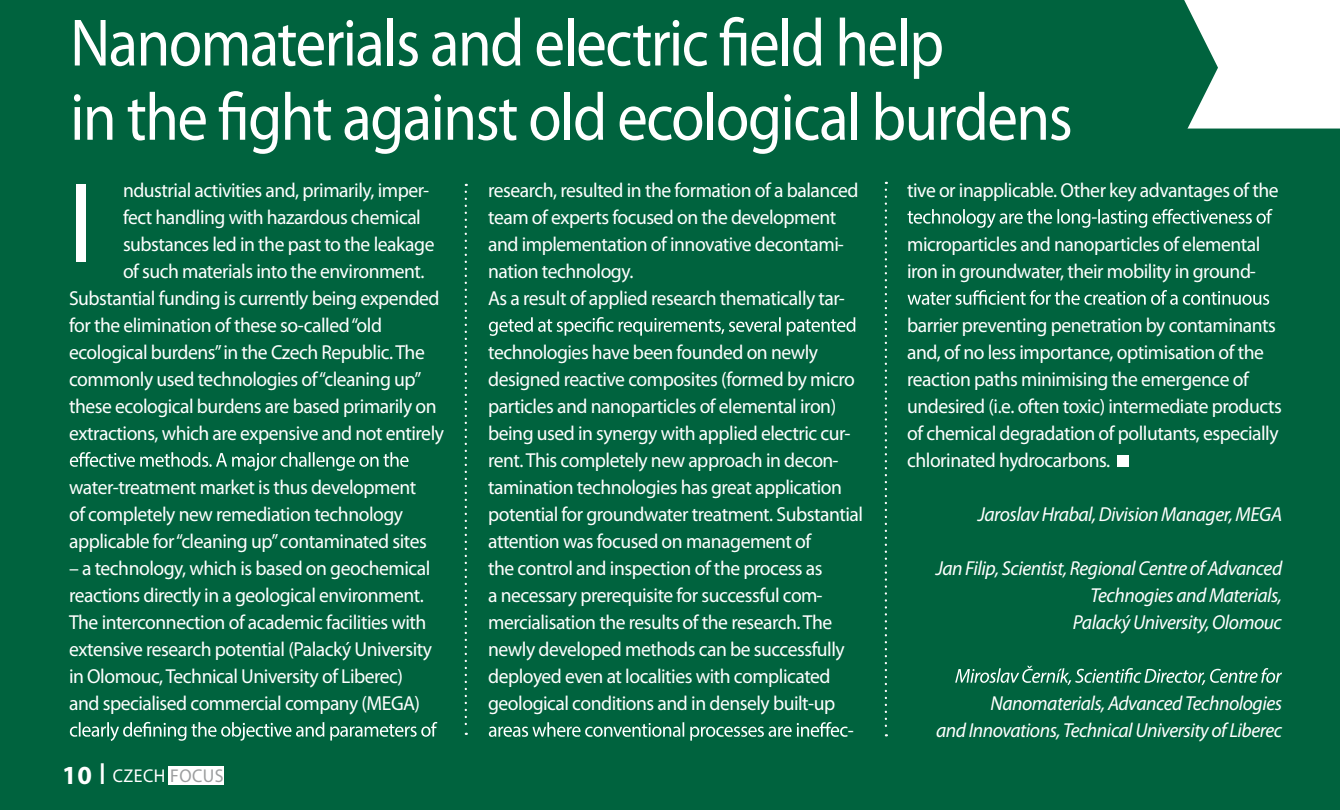
<style>
.page{position:relative;width:1340px;height:810px;background:#fff}
.page>*{position:absolute;margin:0;border:0;box-sizing:border-box;transform-origin:0 0}
.t1{font:900 115.2px "Myriad Pro";color:#fff;scale:.89 1}
.t2{font:900 67.5px/74.2px "Myriad Pro";letter-spacing:-.025em;color:#fff;scale:.9 1}
.t3{font:20.25px/27px "Myriad Pro";letter-spacing:-.025em;color:#fff}
.t4{font:italic 20.25px/27px "Myriad Pro";letter-spacing:-.025em;color:#fff;text-align:right}
.t5{font:18.45px "Myriad Pro";letter-spacing:.025em;color:#fff;scale:.96 1}
.s1{font-weight:700;font-size:26.32px}
.s2{font-size:30.82px}
.s3{font-weight:300;color:#9c9e9f}
</style>
<div class="page">
<div style="left:0;top:128px;width:1339px;height:682px;background:#00633e"></div>
<svg style="left:70px;top:452px;width:338px;height:19px;background:#368467"></svg>
<svg style="left:70px;top:722px;width:367px;height:19px;background:#388568"></svg>
<svg style="left:907px;top:209px;width:365px;height:19px;background:#378568"></svg>
<svg style="left:907px;top:290px;width:362px;height:15px;background:#438b70"></svg>
<div style="left:1117px;top:455px;width:12px;height:12px;background:#fff"></div>
<svg style="left:955px;top:666px;width:326px;height:19px;background:#368366"></svg>
<svg style="left:489px;top:317px;width:366px;height:19px;background:#378568"></svg>
<svg style="left:489px;top:722px;width:358px;height:19px;background:#358366"></svg>
<svg style="left:464px;top:192px;width:3px;height:543px;background:#308062"></svg>
<svg style="left:884px;top:190px;width:3px;height:546px;background:#308062"></svg>
<svg style="left:1154px;top:0;width:63px;height:135px"></svg>
<div style="left:169px;top:766px;width:55px;height:18px;background:#fff"></div>
<div style="left:0;top:0;width:1154px;height:167px;background:#00633e"></div>
<h2 class="t2" style="left:70px;top:5px;width:1115px">Nanomaterials and electric field help<br>in the fight against old ecological burdens</h2>
<p class="t3" style="left:123px;top:176px;width:307px">ndustrial activities and, primarily, imper-</p>
<p class="t3" style="left:123px;top:203px;width:299px">fect handling with hazardous chemical</p>
<p class="t3" style="left:123px;top:230px;width:313px">substances led in the past to the leakage</p>
<p class="t3" style="left:123px;top:257px;width:303px">of such materials into the environment.</p>
<p class="t3" style="left:69px;top:284px;width:372px">Substantial funding is currently being expended</p>
<p class="t3" style="left:69px;top:311px;width:314px">for the elimination of these so-called“old</p>
<p class="t3" style="left:69px;top:338px;width:357px">ecological burdens”in the Czech Republic.The</p>
<p class="t3" style="left:69px;top:365px;width:354px">commonly used technologies of“cleaning up”</p>
<p class="t3" style="left:69px;top:392px;width:369px">these ecological burdens are based primarily on</p>
<p class="t3" style="left:69px;top:419px;width:376px">extractions, which are expensive and not entirely</p>
<p class="t3" style="left:69px;top:473px;width:359px">water-treatment market is thus development of completely new remediation technology applicable for“cleaning up”contaminated sites</p>
<p class="t3" style="left:69px;top:554px;width:364px">– a technology, which is based on geochemical reactions directly in a geological environment.<br>The interconnection of academic facilities with extensive research potential (Palacký University in Olomouc,Technical University of Liberec) and specialised commercial company (MEGA)</p>
<h1 class="t1" style="left:69px;top:152px;width:29px">I</h1>
<p class="t5" style="left:62px;top:764px;width:169px"><span class="s1">10</span> <span class="s2">I</span> CZECH <span class="s3">FOCUS</span></p>
<p class="t3" style="left:488px;top:176px;width:372px">research, resulted in the formation of a balanced team of experts focused on the development and implementation of innovative decontami&shy;nation technology.<br>As a result of applied research thematically tar-</p>
<p class="t3" style="left:488px;top:338px;width:331px">technologies have been founded on newly</p>
<p class="t3" style="left:488px;top:365px;width:368px">designed reactive composites (formed by micro</p>
<p class="t3" style="left:488px;top:392px;width:349px">particles and nanoparticles of elemental iron)</p>
<p class="t3" style="left:488px;top:419px;width:364px">being used in synergy with applied electric cur-</p>
<p class="t3" style="left:488px;top:446px;width:352px">rent.This completely new approach in decon-</p>
<p class="t3" style="left:488px;top:473px;width:355px">tamination technologies has great application</p>
<p class="t3" style="left:488px;top:500px;width:376px">potential for groundwater treatment. Substantial</p>
<p class="t3" style="left:488px;top:527px;width:325px">attention was focused on management of</p>
<p class="t3" style="left:488px;top:554px;width:336px">the control and inspection of the process as</p>
<p class="t3" style="left:488px;top:581px;width:336px">a necessary prerequisite for successful com-</p>
<p class="t3" style="left:488px;top:608px;width:345px">mercialisation the results of the research.The</p>
<p class="t3" style="left:488px;top:635px;width:358px">newly developed methods can be successfully</p>
<p class="t3" style="left:488px;top:662px;width:344px">deployed even at localities with complicated</p>
<p class="t3" style="left:488px;top:689px;width:348px">geological conditions and in densely built-up</p>
<p class="t3" style="left:847px;top:716px;width:8px">-</p>
<p class="t3" style="left:907px;top:176px;width:373px">tive or inapplicable. Other key advantages of the</p>
<p class="t3" style="left:907px;top:230px;width:354px">microparticles and nanoparticles of elemental iron in groundwater, their mobility in ground-</p>
<p class="t3" style="left:907px;top:311px;width:376px">barrier preventing penetration by contaminants and, of no less importance, optimisation of the reaction paths minimising the emergence of undesired (i.e. often toxic) intermediate products of chemical degradation of pollutants, especially chlorinated hydrocarbons.</p>
<p class="t4" style="left:977px;top:500px;width:306px">Jaroslav Hrabal, Division Manager, MEGA</p>
<p class="t4" style="left:935px;top:554px;width:348px">Jan Filip, Scientist, Regional Centre of Advanced<br>Technogies and Materials,<br>Palacký University, Olomouc</p>
<p class="t4" style="left:936px;top:689px;width:348px">Nanomaterials, Advanced Technologies<br>and Innovations, Technical University of Liberec</p>
</div>
